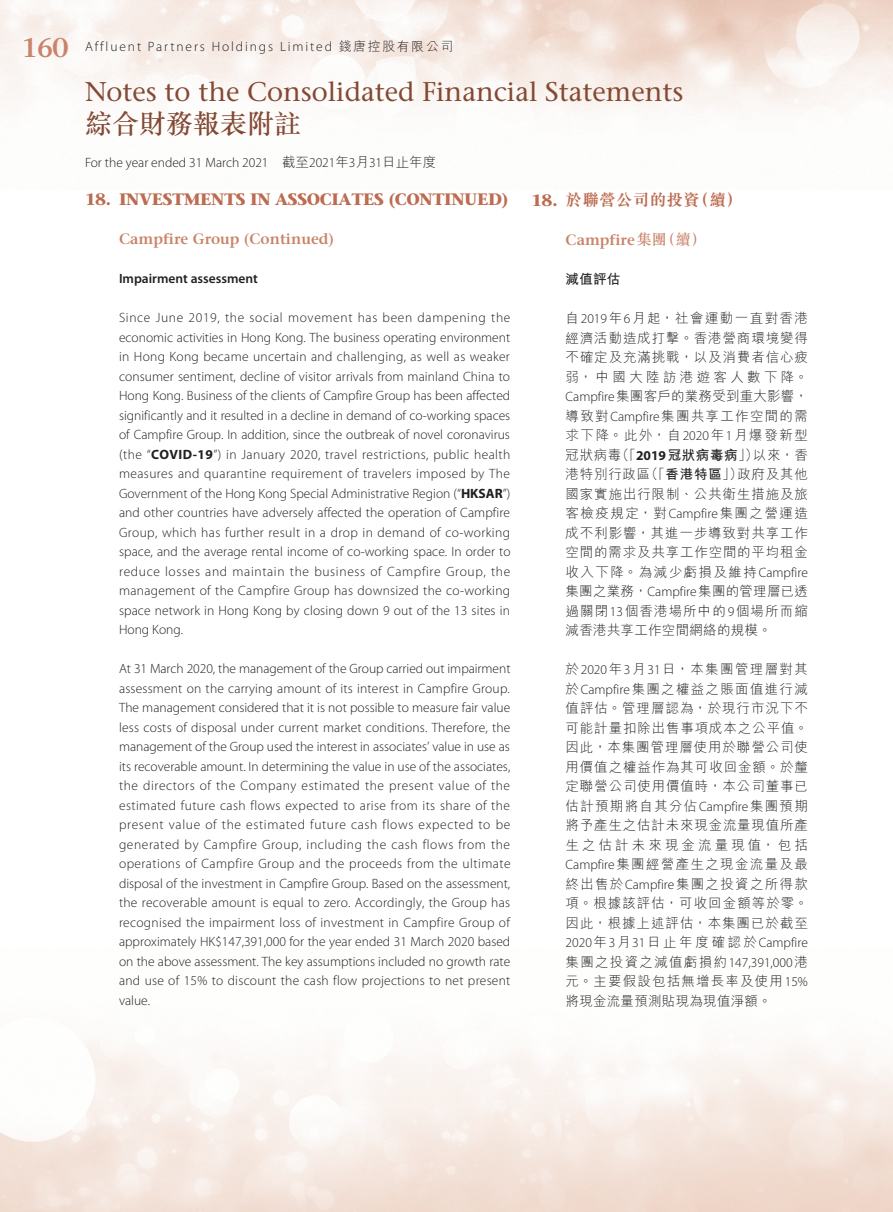
<style>
.page{position:relative;width:893px;height:1212px;background:#fff}
.page>*{position:absolute;margin:0;border:0;box-sizing:border-box;transform-origin:0 0}
.t1{font:500 27px "Stone Serif Std";color:#844933}
.t2{font:500 27px "M Sung HK";color:#844933}
._01_H1_E{font:700 16.5px "Stone Serif Std";letter-spacing:-.02em;color:#bc6c50}
._001_H1_C{font:700 16.5px "M Sung HK";letter-spacing:.02em;color:#bc6c50}
._02_H2_E{font:600 15px "Stone Serif Std";color:#c98369}
._002_H2_C{font:600 15px "Stone Serif Std";color:#c98369}
._00_txt_E{font:300 13.5px/19.5px "Myriad Pro";letter-spacing:.01em;color:#231f20;text-align:justify}
._000_txt_C{font:300 13.5px/19.5px "M Hei HK";letter-spacing:.07em;color:#231f20;text-align:justify}
._00_txt_E-2{font:300 13.5px "Myriad Pro";letter-spacing:.14em;color:#231f20}
._03_H3_E{font:600 13.5px "Myriad Pro";color:#231f20}
._003_H3_C{font:700 13.5px "M Hei HK";color:#231f20}
.s1{font-family:"Stone Serif Std";font-weight:600;font-size:27px;color:#c98369}
.s2{font-family:"M Hei HK";font-size:12.75px}
.s3{font-family:"M Hei HK"}
.s4{font-family:"Stone Serif Std"}
.s5{font-family:"M Sung HK";font-weight:500}
.s6{font-family:"Myriad Pro"}
.s7{font-family:"Myriad Pro";font-weight:700}
.s8{font-weight:700}
</style>
<div class="page">
<img style="left:0;top:0;width:893px;height:120px">
<p class="_00_txt_E-2" style="left:22px;top:39px;width:433px"><span class="s1">160</span> Affluent Partners Holdings Limited <span class="s2">錢唐控股有限公司</span></p>
<h1 class="t1" style="left:85px;top:75px;width:600px">Notes to the Consolidated Financial Statements</h1>
<h1 class="t2" style="left:85px;top:105px;width:217px">綜合財務報表附註</h1>
<p class="_00_txt_E" style="left:85px;top:152px;width:353px">For the year ended 31 March 2021 <span class="s3">截至</span>2021<span class="s3">年</span>3<span class="s3">月</span>31<span class="s3">日止年度</span></p>
<p class="_001_H1_C" style="left:531px;top:192px;width:212px"><span class="s4">18.</span> 於聯營公司的投資（續）</p>
<p class="_002_H2_C" style="left:565px;top:231px;width:142px">Campfire<span class="s5">集團（續）</span></p>
<p class="_003_H3_C" style="left:565px;top:269px;width:56px">減值評估</p>
<p class="_000_txt_C" style="left:565px;top:308px;width:244px">自<span class="s6">2019</span>年<span class="s6">6</span>月起，社會運動一直對香港經濟活動造成打擊。香港營商環境變得不確定及充滿挑戰，以及消費者信心疲弱，中國大陸訪港遊客人數下降。<span class="s6">Campfire</span>集團客戶的業務受到重大影響，導致對<span class="s6">Campfire</span>集團共享工作空間的需求下降。此外，自<span class="s6">2020</span>年<span class="s6">1</span>月爆發新型冠狀病毒（「<span class="s7">2019</span><span class="s8">冠狀病毒病</span>」）以來，香港特別行政區（「<span class="s8">香港特區</span>」）政府及其他國家實施出行限制、公共衛生措施及旅客檢疫規定，對<span class="s6">Campfire</span>集團之營運造成不利影響，其進一步導致對共享工作空間的需求及共享工作空間的平均租金收入下降。為減少虧損及維持<span class="s6">Campfire</span>集團之業務，<span class="s6">Campfire</span>集團的管理層已透過關閉<span class="s6">13</span>個香港場所中的<span class="s6">9</span>個場所而縮減香港共享工作空間網絡的規模。</p>
<p class="_000_txt_C" style="left:565px;top:659px;width:244px">於<span class="s6">2020</span>年<span class="s6">3</span>月<span class="s6">31</span>日，本集團管理層對其於<span class="s6">Campfire</span>集團之權益之賬面值進行減值評估。管理層認為，於現行市況下不可能計量扣除出售事項成本之公平值。因此，本集團管理層使用於聯營公司使用價值之權益作為其可收回金額。於釐定聯營公司使用價值時，本公司董事已估計預期將自其分佔<span class="s6">Campfire</span>集團預期將予產生之估計未來現金流量現值所產生之估計未來現金流量現值，包括<span class="s6">Campfire</span>集團經營產生之現金流量及最終出售於<span class="s6">Campfire</span>集團之投資之所得款項。根據該評估，可收回金額等於零。因此，根據上述評估，本集團已於截至<span class="s6">2020</span>年<span class="s6">3</span>月<span class="s6">31</span>日止年度確認於<span class="s6">Campfire</span>集團之投資之減值虧損約<span class="s6">147,391,000</span>港元。主要假設包括無增長率及使用<span class="s6">15%</span>將現金流量預測貼現為現值淨額。</p>
<p class="_01_H1_E" style="left:85px;top:189px;width:425px">18. INVESTMENTS IN ASSOCIATES (CONTINUED)</p>
<p class="_02_H2_E" style="left:119px;top:230px;width:216px">Campfire Group (Continued)</p>
<p class="_03_H3_E" style="left:119px;top:270px;width:140px">Impairment assessment</p>
<p class="_00_txt_E" style="left:119px;top:308px;width:393px">Since June 2019, the social movement has been dampening the economic activities in Hong Kong. The business operating environment in Hong Kong became uncertain and challenging, as well as weaker consumer sentiment, decline of visitor arrivals from mainland China to Hong Kong. Business of the clients of Campfire Group has been affected significantly and it resulted in a decline in demand of co-working spaces of Campfire Group. In addition, since the outbreak of novel coronavirus (the “<span class="s8">COVID-19</span>”) in January 2020, travel restrictions, public health measures and quarantine requirement of travelers imposed by The Government of the Hong Kong Special Administrative Region (“<span class="s8">HKSAR</span>”) and other countries have adversely affected the operation of Campfire Group, which has further result in a drop in demand of co-working space, and the average rental income of co-working space. In order to reduce losses and maintain the business of Campfire Group, the management of the Campfire Group has downsized the co-working space network in Hong Kong by closing down 9 out of the 13 sites in Hong Kong.</p>
<p class="_00_txt_E" style="left:119px;top:659px;width:393px">At 31 March 2020, the management of the Group carried out impairment assessment on the carrying amount of its interest in Campfire Group.<br>The management considered that it is not possible to measure fair value less costs of disposal under current market conditions. Therefore, the management of the Group used the interest in associates’ value in use as its recoverable amount. In determining the value in use of the associates, the directors of the Company estimated the present value of the estimated future cash flows expected to arise from its share of the present value of the estimated future cash flows expected to be generated by Campfire Group, including the cash flows from the operations of Campfire Group and the proceeds from the ultimate disposal of the investment in Campfire Group. Based on the assessment, the recoverable amount is equal to zero. Accordingly, the Group has recognised the impairment loss of investment in Campfire Group of approximately HK$147,391,000 for the year ended 31 March 2020 based on the above assessment. The key assumptions included no growth rate and use of 15% to discount the cash flow projections to net present value.</p>
</div>
